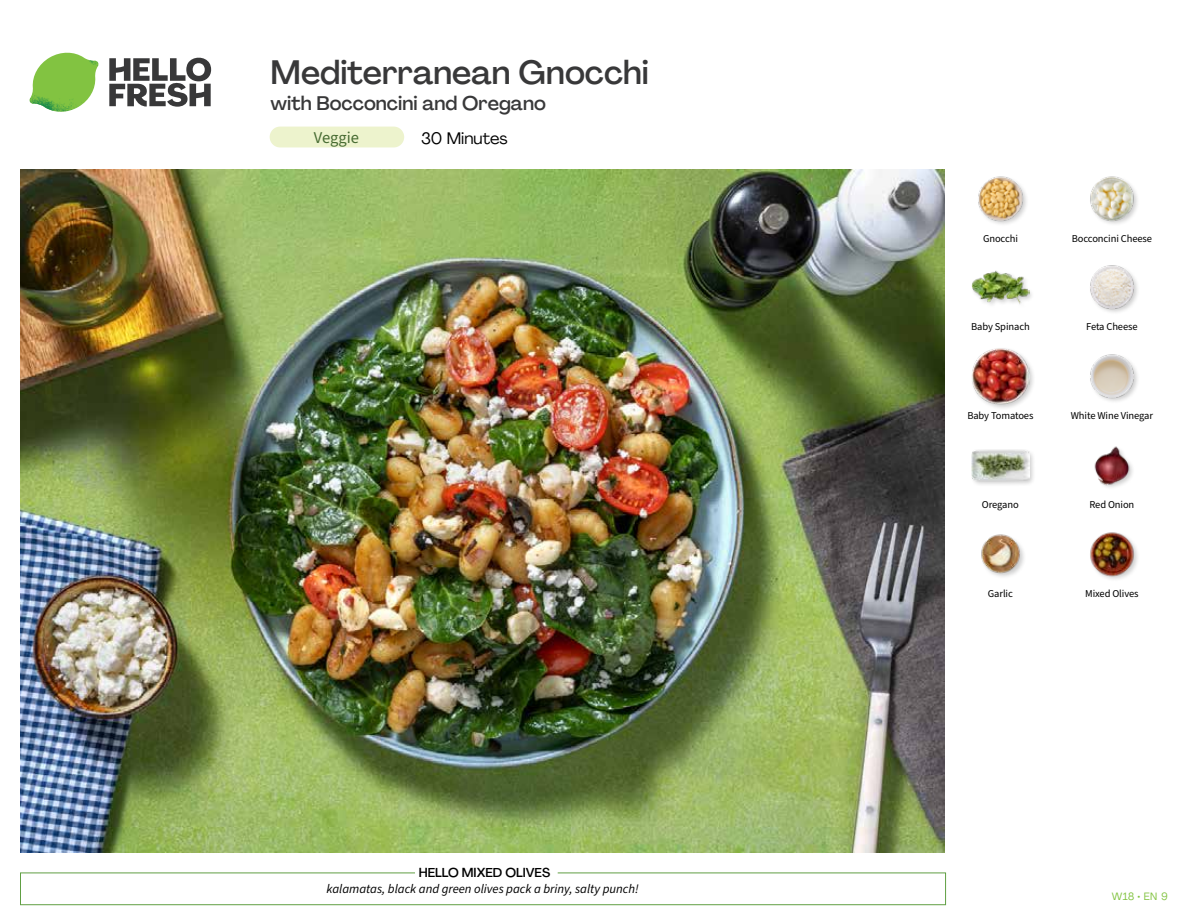
<style>
.page{position:relative;width:1188px;height:918px;background:#fff}
.page>*{position:absolute;margin:0;border:0;box-sizing:border-box;transform-origin:0 0}
.t1{font:500 33px "Agrandir";color:#383839}
.t2{font:500 19.5px "Agrandir";color:#383839}
.t3{font:16.5px "Agrandir";color:#000}
.t4{font:16.5px "Source Sans Pro";color:#476b32}
.t5{font:italic 12.75px "Source Sans Pro";color:#000}
.t6{font:500 12.75px "Agrandir";color:#000}
.t7{font:10.5px "Source Sans Pro";letter-spacing:-.01em;color:#000}
.t8{font:10.5px "Agrandir";color:#82c341}
</style>
<div class="page">
<div style="left:270px;top:127px;width:134px;height:20px;background:#edf3cd;border-radius:10px"></div>
<svg style="left:109px;top:57px;width:102px;height:50px"></svg>
<svg style="left:34px;top:53px;width:62px;height:40px"></svg>
<img style="left:67px;top:53px;width:32px;height:26px">
<img style="left:33px;top:75px;width:59px;height:11px">
<img style="left:29px;top:79px;width:61px;height:33px">
<img style="left:65px;top:86px;width:27px;height:25px">
<div style="left:20px;top:873px;width:926px;height:32px;border:1px solid #609f43"></div>
<div style="left:415px;top:865px;width:143px;height:15px;background:#fff"></div>
<img style="left:21px;top:170px;width:924px;height:682px">
<img style="left:1090px;top:532px;width:48px;height:48px">
<img style="left:981px;top:534px;width:43px;height:43px">
<img style="left:1094px;top:446px;width:39px;height:42px">
<div style="left:971px;top:449px;width:65px;height:38px;background:#000;opacity:.2"></div>
<img style="left:972px;top:449px;width:57px;height:38px">
<img style="left:1090px;top:354px;width:48px;height:48px">
<div style="left:971px;top:347px;width:64px;height:64px;background:#000;opacity:.2"></div>
<img style="left:972px;top:347px;width:57px;height:58px">
<img style="left:1090px;top:265px;width:48px;height:48px">
<div style="left:971px;top:270px;width:64px;height:40px;background:#000;opacity:.2"></div>
<img style="left:972px;top:270px;width:57px;height:40px">
<img style="left:1090px;top:176px;width:48px;height:48px">
<img style="left:978px;top:176px;width:49px;height:48px">
<h1 class="t1" style="left:271px;top:52px;width:380px">Mediterranean Gnocchi</h1>
<h2 class="t2" style="left:271px;top:91px;width:277px">with Bocconcini and Oregano</h2>
<h3 class="t4" style="left:314px;top:127px;width:47px">Veggie</h3>
<h3 class="t3" style="left:421px;top:128px;width:88px">30 Minutes</h3>
<p class="t6" style="left:419px;top:864px;width:133px">HELLO MIXED OLIVES</p>
<p class="t5" style="left:327px;top:880px;width:314px">kalamatas, black and green olives pack a briny, salty punch!</p>
<p class="t7" style="left:983px;top:231px;width:36px">Gnocchi</p>
<p class="t7" style="left:1072px;top:231px;width:82px">Bocconcini Cheese</p>
<p class="t7" style="left:971px;top:320px;width:60px">Baby Spinach</p>
<p class="t7" style="left:1086px;top:320px;width:53px">Feta Cheese</p>
<p class="t7" style="left:967px;top:409px;width:68px">Baby Tomatoes</p>
<p class="t7" style="left:1071px;top:409px;width:84px">White Wine Vinegar</p>
<p class="t7" style="left:982px;top:497px;width:38px">Oregano</p>
<p class="t7" style="left:1089px;top:497px;width:46px">Red Onion</p>
<p class="t7" style="left:988px;top:586px;width:26px">Garlic</p>
<p class="t7" style="left:1085px;top:586px;width:55px">Mixed Olives</p>
<p class="t8" style="left:1112px;top:890px;width:58px">W18 • EN 9</p>
</div>
